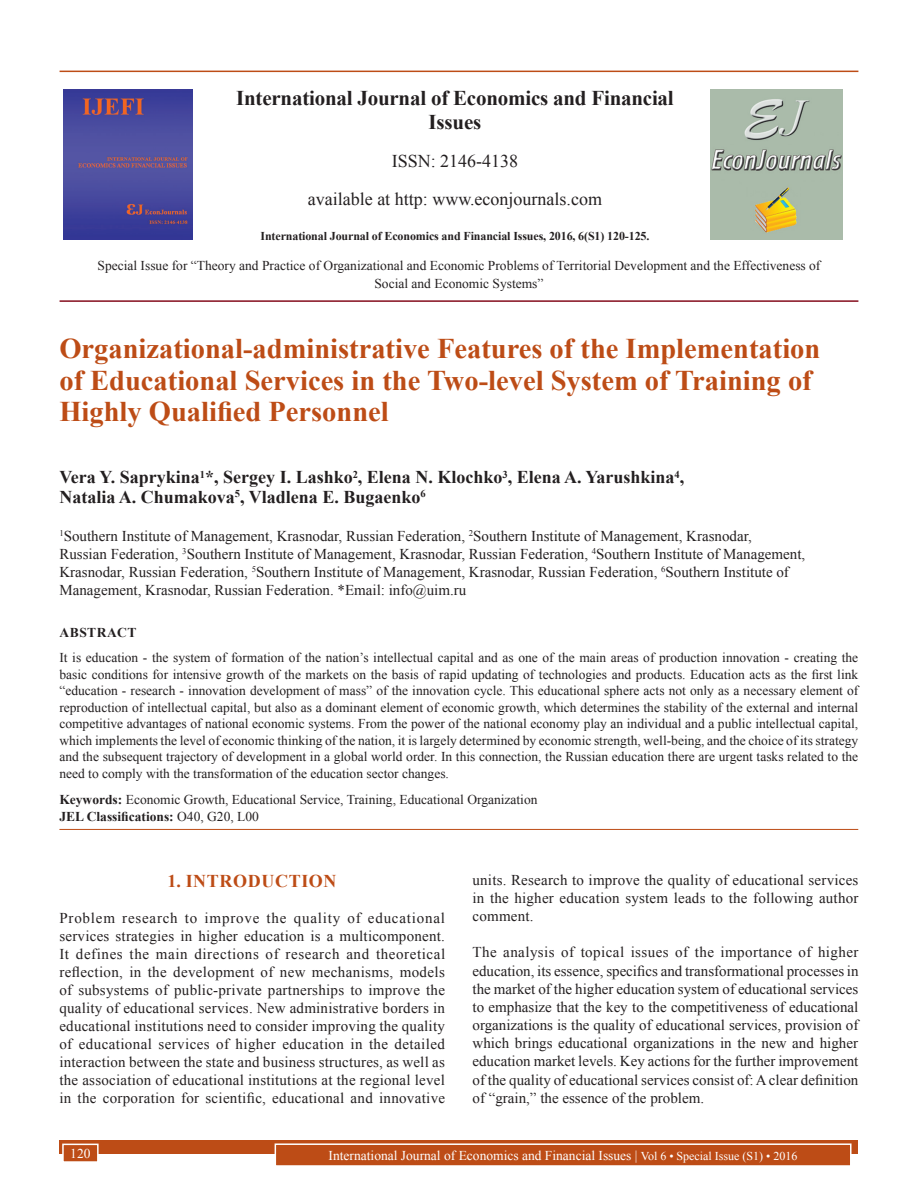
<style>
.page{position:relative;width:918px;height:1188px;background:#fff}
.page>*{position:absolute;margin:0;border:0;box-sizing:border-box;transform-origin:0 0}
.AT{font:700 28.5px/31.5px "Times New Roman";color:#bd4c16}
.Issue_details{font:700 21px/24px "Times New Roman";letter-spacing:-.01em;color:#231f20;text-align:center}
.AU{font:700 18px/19.8px "Times New Roman";color:#231f20}
.Issue_details-2{font:18px "Times New Roman";color:#231f20}
.t1{font:700 18px "Times New Roman";letter-spacing:.035em;color:#bd4c16}
.TX{font:15px/18px "Times New Roman";letter-spacing:.015em;color:#231f20;text-align:justify}
.AFF{font:15px/18px "Times New Roman";color:#231f20}
.ABS{font:13.5px/16.5px "Times New Roman";color:#231f20;text-align:center}
.KWD{font:13.5px/16.2px "Times New Roman";color:#231f20}
.Folio{font:13.5px "Times New Roman";color:#fff}
.ABSH{font:700 13.5px "Times New Roman";letter-spacing:.035em;color:#231f20}
.Issue_details-3{font:700 12px "Times New Roman";letter-spacing:-.01em;color:#231f20}
.s1{font-weight:700}
.s2{font-size:12px}
</style>
<div class="page">
<div style="left:60px;top:1140px;width:798px;height:13px;background:#bd4c16"></div>
<div style="left:275px;top:1144px;width:576px;height:22px;background:#bd4c16"></div>
<div style="left:275px;top:1143px;width:577px;height:24px;border:2px solid #fff"></div>
<div style="left:63px;top:1144px;width:35px;height:18px;background:#bd4c16"></div>
<div style="left:62px;top:1144px;width:37px;height:19px;border:2px solid #fff"></div>
<hr style="left:60px;top:71px;width:798px;height:1px;background:#bd4c16">
<img style="left:64px;top:89px;width:129px;height:151px">
<img style="left:711px;top:89px;width:132px;height:150px">
<hr style="left:60px;top:300px;width:798px;height:2px;background:#850d1d">
<hr style="left:59px;top:829px;width:799px;height:1px;background:#bd4c16">
<p class="Issue_details" style="left:236px;top:85px;width:439px">International Journal of Economics and Financial<br>Issues</p>
<p class="Issue_details-2" style="left:392px;top:148px;width:128px">ISSN: 2146-4138</p>
<p class="Issue_details-2" style="left:308px;top:186px;width:296px">available at http: www.econjournals.com</p>
<p class="Issue_details-3" style="left:261px;top:227px;width:390px">International Journal of Economics and Financial Issues, 2016, 6(S1) 120-125.</p>
<p class="ABS" style="left:98px;top:256px;width:724px;line-height:18px">Special Issue for “Theory and Practice of Organizational and Economic Problems of Territorial Development and the Effectiveness of<br>Social and Economic Systems”</p>
<p class="AT" style="left:59px;top:332px;width:762px">Organizational-administrative Features of the Implementation of Educational Services in the Two-level System of Training of<br>Highly Qualified Personnel</p>
<p class="AU" style="left:59px;top:467px;width:626px">Vera Y. Saprykina<sup>1</sup>*, Sergey I. Lashko<sup>2</sup>, Elena N. Klochko<sup>3</sup>, Elena A. Yarushkina<sup>4</sup>,<br>Natalia A. Chumakova<sup>5</sup>, Vladlena E. Bugaenko<sup>6</sup></p>
<p class="AFF" style="left:59px;top:527px;width:747px"><sup>1</sup>Southern Institute of Management, Krasnodar, Russian Federation, <sup>2</sup>Southern Institute of Management, Krasnodar,<br>Russian Federation, <sup>3</sup>Southern Institute of Management, Krasnodar, Russian Federation, <sup>4</sup>Southern Institute of Management, Krasnodar, Russian Federation, <sup>5</sup>Southern Institute of Management, Krasnodar, Russian Federation, <sup>6</sup>Southern Institute of Management, Krasnodar, Russian Federation. *Email: info@uim.ru</p>
<p class="ABSH" style="left:60px;top:623px;width:78px">ABSTRACT</p>
<p class="ABS" style="left:59px;top:649px;width:800px;text-align:justify">It is education - the system of formation of the nation’s intellectual capital and as one of the main areas of production innovation - creating the basic conditions for intensive growth of the markets on the basis of rapid updating of technologies and products. Education acts as the first link “education - research - innovation development of mass” of the innovation cycle. This educational sphere acts not only as a necessary element of reproduction of intellectual capital, but also as a dominant element of economic growth, which determines the stability of the external and internal competitive advantages of national economic systems. From the power of the national economy play an individual and a public intellectual capital, which implements the level of economic thinking of the nation, it is largely determined by economic strength, well-being, and the choice of its strategy and the subsequent trajectory of development in a global world order. In this connection, the Russian education there are urgent tasks related to the need to comply with the transformation of the education sector changes.</p>
<p class="KWD" style="left:59px;top:791px;width:480px"><span class="s1">Keywords:</span> Economic Growth, Educational Service, Training, Educational Organization<br><span class="s1">JEL Classifications:</span> O40, G20, L00</p>
<h1 class="t1" style="left:167px;top:868px;width:171px">1. INTRODUCTION</h1>
<p class="TX" style="left:59px;top:908px;width:387px">Problem research to improve the quality of educational services strategies in higher education is a multicomponent.<br>It defines the main directions of research and theoretical reflection, in the development of new mechanisms, models of subsystems of public-private partnerships to improve the quality of educational services. New administrative borders in educational institutions need to consider improving the quality of educational services of higher education in the detailed interaction between the state and business structures, as well as the association of educational institutions at the regional level in the corporation for scientific, educational and innovative</p>
<p class="TX" style="left:472px;top:870px;width:387px">units. Research to improve the quality of educational services in the higher education system leads to the following author comment.</p>
<p class="TX" style="left:472px;top:943px;width:388px">The analysis of topical issues of the importance of higher education, its essence, specifics and transformational processes in the market of the higher education system of educational services to emphasize that the key to the competitiveness of educational organizations is the quality of educational services, provision of which brings educational organizations in the new and higher education market levels. Key actions for the further improvement of the quality of educational services consist of: Aclear definition of “grain,” the essence of the problem.</p>
<p class="Folio" style="left:70px;top:1144px;width:22px">120</p>
<p class="Folio" style="left:329px;top:1146px;width:470px">International Journal of Economics and Financial Issues | <span class="s2">Vol 6 • Special Issue (S1) • 2016</span></p>
</div>
